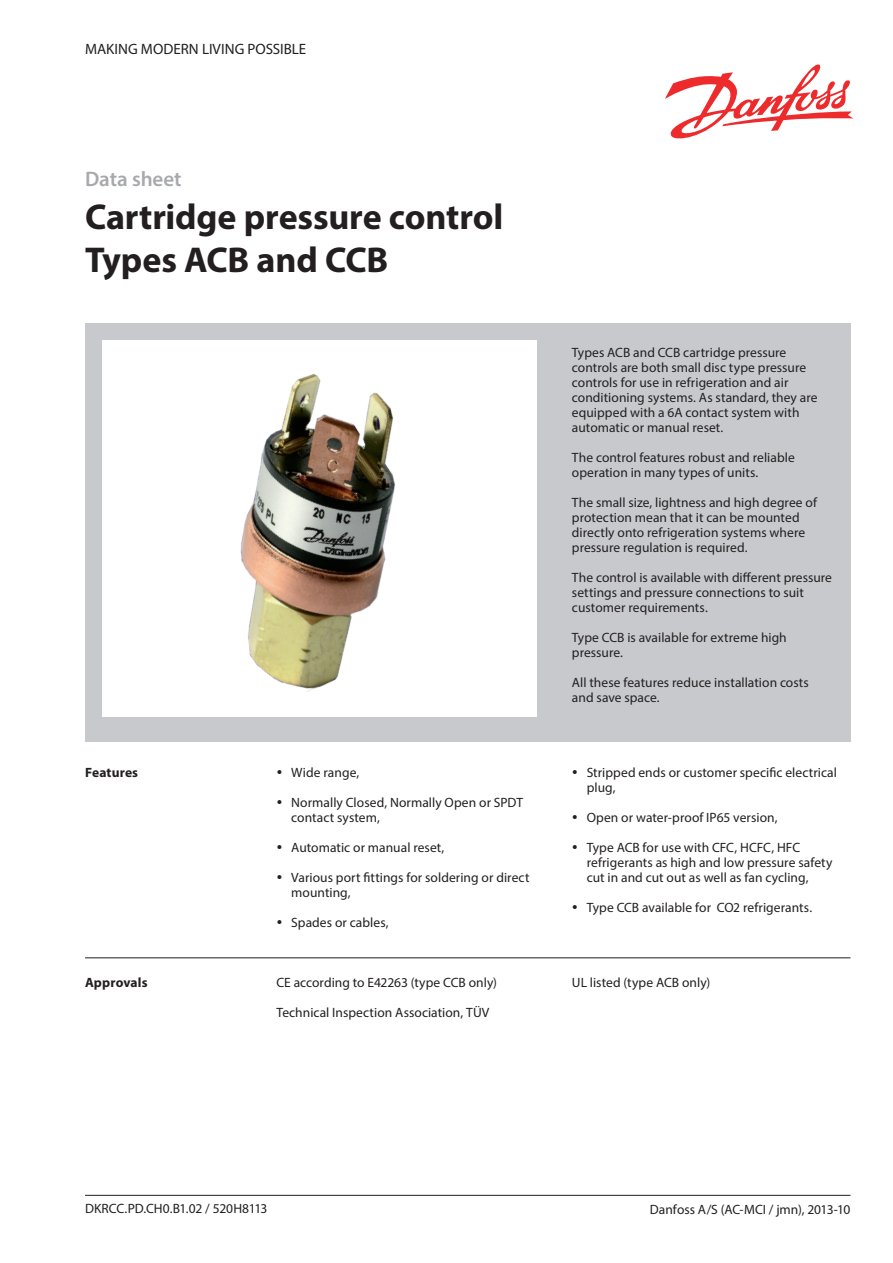
<style>
.page{position:relative;width:893px;height:1263px;background:#fff}
.page>*{position:absolute;margin:0;border:0;box-sizing:border-box;transform-origin:0 0}
.t1{font:700 36px/43.2px "Myriad Pro";letter-spacing:-.005em;color:#231f20}
.t2{font:600 21px "Myriad Pro";letter-spacing:-.005em;color:#a8a9ad}
.t3{font:15px "Myriad Pro";color:#231f20}
.t4{font:13.5px/15px "Myriad Pro";letter-spacing:.005em;color:#231f20}
.t5{font:700 13.5px "Myriad Pro";letter-spacing:.01em;color:#231f20}
</style>
<div class="page">
<div style="left:85px;top:323px;width:765px;height:419px;background:#c7c9cd"></div>
<svg style="left:665px;top:64px;width:188px;height:75px"></svg>
<hr style="left:85px;top:1195px;width:765px;height:1px;background:#231f20">
<img style="left:102px;top:340px;width:435px;height:377px">
<hr style="left:85px;top:957px;width:765px;height:1px;background:#231f20">
<p class="t3" style="left:85px;top:39px;width:223px">MAKING MODERN LIVING POSSIBLE</p>
<h2 class="t2" style="left:85px;top:165px;width:98px">Data sheet</h2>
<h1 class="t1" style="left:85px;top:194px;width:420px">Cartridge pressure control<br>Types ACB and CCB</h1>
<p class="t5" style="left:85px;top:763px;width:55px">Features</p>
<p class="t4" style="left:291px;top:764px;width:69px">Wide range,</p>
<p class="t4" style="left:291px;top:794px;width:233px">Normally Closed, Normally Open or SPDT contact system,</p>
<p class="t4" style="left:291px;top:839px;width:155px">Automatic or manual reset,</p>
<p class="t4" style="left:291px;top:869px;width:240px">Various port fittings for soldering or direct mounting,</p>
<p class="t4" style="left:291px;top:914px;width:99px">Spades or cables,</p>
<p class="t5" style="left:85px;top:973px;width:64px">Approvals</p>
<p class="t4" style="left:276px;top:974px;width:222px">CE according to E42263 (type CCB only)</p>
<p class="t4" style="left:276px;top:1004px;width:214px">Technical Inspection Association, TÜV</p>
<p class="t4" style="left:572px;top:344px;width:247px">Types ACB and CCB cartridge pressure controls are both small disc type pressure controls for use in refrigeration and air conditioning systems. As standard, they are equipped with a 6A contact system with automatic or manual reset.</p>
<p class="t4" style="left:572px;top:449px;width:224px">The control features robust and reliable operation in many types of units.</p>
<p class="t4" style="left:572px;top:494px;width:247px">The small size, lightness and high degree of protection mean that it can be mounted directly onto refrigeration systems where pressure regulation is required.</p>
<p class="t4" style="left:572px;top:569px;width:262px">The control is available with different pressure settings and pressure connections to suit customer requirements.</p>
<p class="t4" style="left:572px;top:629px;width:216px">Type CCB is available for extreme high pressure.</p>
<p class="t4" style="left:572px;top:674px;width:238px">All these features reduce installation costs and save space.</p>
<p class="t4" style="left:587px;top:764px;width:252px">Stripped ends or customer specific electrical plug,</p>
<p class="t4" style="left:587px;top:809px;width:192px">Open or water-proof IP65 version,</p>
<p class="t4" style="left:587px;top:839px;width:247px">Type ACB for use with CFC, HCFC, HFC refrigerants as high and low pressure safety cut in and cut out as well as fan cycling,</p>
<p class="t4" style="left:587px;top:899px;width:227px">Type CCB available for CO2 refrigerants.</p>
<p class="t4" style="left:572px;top:974px;width:140px">UL listed (type ACB only)</p>
<p class="t4" style="left:85px;top:1201px;width:184px">DKRCC.PD.CH0.B1.02 / 520H8113</p>
<p class="t4" style="left:650px;top:1201px;width:202px">Danfoss A/S (AC-MCI / jmn), 2013-10</p>
</div>
